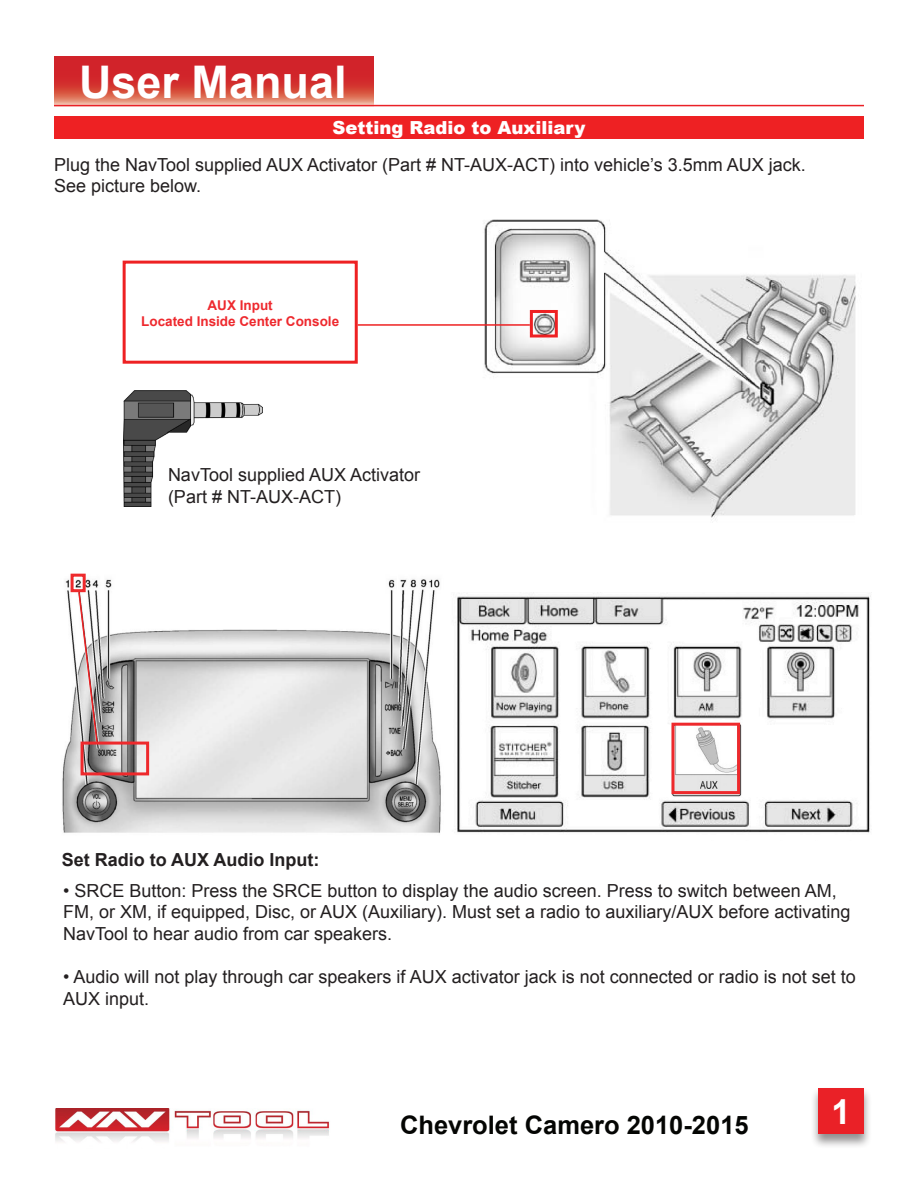
<style>
.page{position:relative;width:918px;height:1188px;background:#fff}
.page>*{position:absolute;margin:0;border:0;box-sizing:border-box;transform-origin:0 0}
.t1{font:700 45px "Arial";color:#fff}
.t2{font:700 36px "Arial";color:#fff}
.t3{font:700 25.5px "Arial";color:#040503}
.t4{font:18px/21.6px "Arial";color:#231f20}
.t5{font:700 18px "Arial";color:#231f20}
.t6{font:900 18px "Arial";color:#fff}
.t7{font:700 13.5px "Arial";color:#ee292e}
.s1{font-size:34.5px}
</style>
<div class="page">
<img style="left:55px;top:1108px;width:275px;height:34px">
<div style="left:810px;top:1087px;width:62px;height:62px;background:#231f20;opacity:.5"></div>
<div style="left:818px;top:1088px;width:46px;height:46px;background:#ea2127"></div>
<div style="left:54px;top:117px;width:810px;height:22px;background:#ee2123"></div>
<svg style="left:54px;top:56px;width:320px;height:49px;background:#d6413d"></svg>
<hr style="left:54px;top:105px;width:810px;height:1px;background:#ea2127">
<img style="left:123px;top:390px;width:139px;height:117px">
<img style="left:484px;top:219px;width:372px;height:301px">
<hr style="left:358px;top:324px;width:172px;height:2px;background:#ee2123">
<div style="left:123px;top:261px;width:235px;height:103px;border:3px solid #ee2123"></div>
<div style="left:530px;top:310px;width:28px;height:28px;border:3px solid #ee2123"></div>
<img style="left:62px;top:573px;width:379px;height:260px">
<div style="left:71px;top:574px;width:15px;height:18px;border:3px solid #ee292c"></div>
<div style="left:81px;top:742px;width:68px;height:33px;border:3px solid #ee292c"></div>
<img style="left:457px;top:592px;width:414px;height:241px">
<img style="left:671px;top:723px;width:71px;height:75px">
<svg style="left:77px;top:591px;width:22px;height:152px"></svg>
<div style="left:671px;top:723px;width:69px;height:71px;border:3px solid #ee292c"></div>
<p class="t1" style="left:79px;top:52px;width:269px">User Manual</p>
<p class="t6" style="left:333px;top:115px;width:254px">Setting Radio to Auxiliary</p>
<p class="t4" style="left:54px;top:154px;width:753px">Plug the NavTool supplied AUX Activator (Part # NT-AUX-ACT) into vehicle’s 3.5mm AUX jack.</p>
<p class="t4" style="left:54px;top:175px;width:149px">See picture below.</p>
<p class="t7" style="left:208px;top:296px;width:67px">AUX Input</p>
<p class="t7" style="left:141px;top:312px;width:200px">Located Inside Center Console</p>
<p class="t4" style="left:168px;top:464px;width:254px">NavTool supplied AUX Activator</p>
<p class="t4" style="left:168px;top:486px;width:175px">(Part # NT-AUX-ACT)</p>
<p class="t5" style="left:62px;top:848px;width:259px">Set Radio to AUX Audio Input:</p>
<p class="t4" style="left:63px;top:880px;width:789px">• SRCE Button: Press the SRCE button to display the audio screen. Press to switch between AM,<br>FM, or XM, if equipped, Disc, or AUX (Auxiliary). Must set a radio to auxiliary/AUX before activating<br>NavTool to hear audio from car speakers.</p>
<p class="t4" style="left:63px;top:966px;width:794px">• Audio will not play through car speakers if AUX activator jack is not connected or radio is not set to<br>AUX input.</p>
<h3 class="t3" style="left:400px;top:1108px;width:350px">Chevrolet Camero 2010-2015</h3>
<p class="t2" style="left:821px;top:1088px;width:42px">4 4<span class="s1">1</span></p>
</div>
